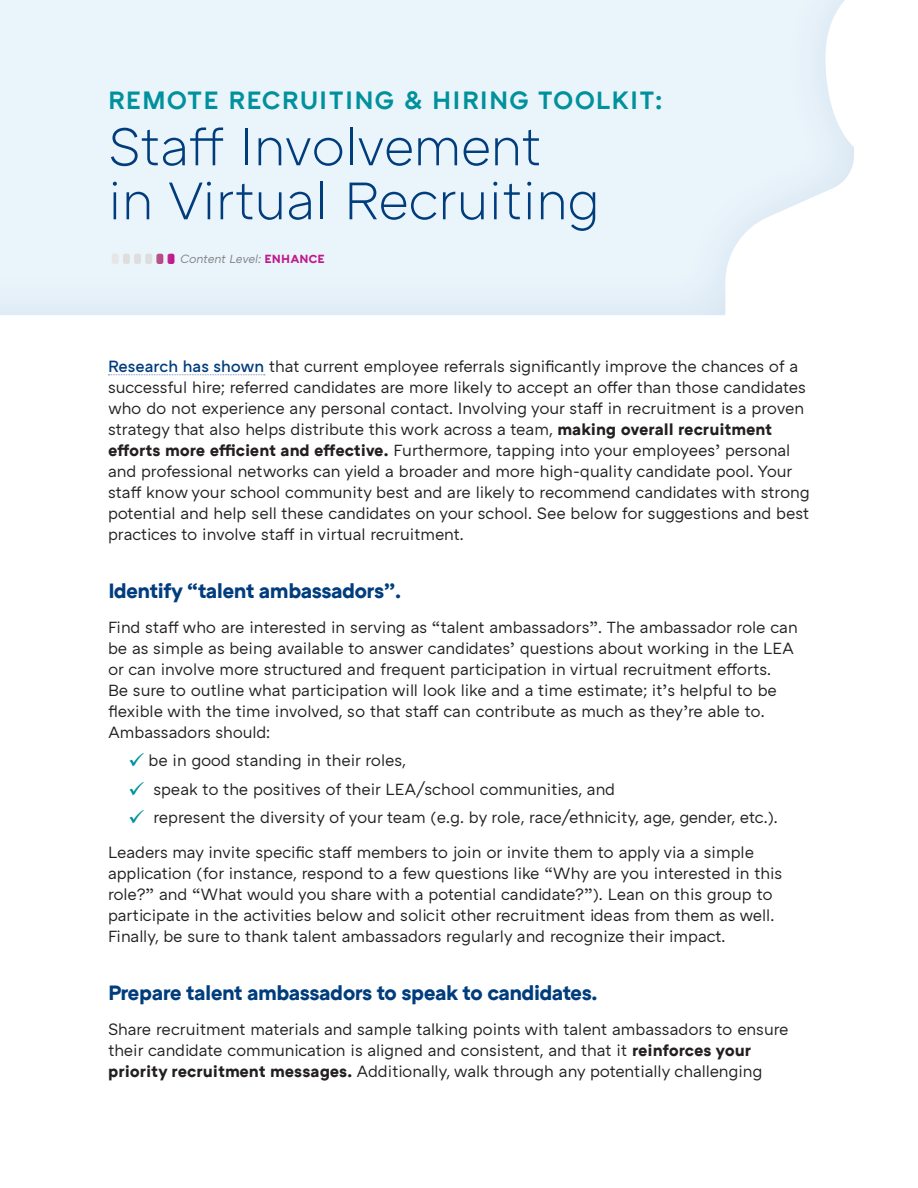
<style>
.page{position:relative;width:918px;height:1188px;background:#fff}
.page>*{position:absolute;margin:0;border:0;box-sizing:border-box;transform-origin:0 0}
.t1{font:300 54px "ATC Arquette";letter-spacing:-.01em;color:#013d7d}
.t2{font:600 25.5px "ATC Arquette";letter-spacing:.03em;color:#00919c}
.t3{font:700 21px "ATC Arquette";letter-spacing:-.03em;color:#013d7d}
.t4{font:16.5px/21px "ATC Arquette";letter-spacing:-.01em;color:#231f20}
.t5{font:italic 12px "ATC Arquette";letter-spacing:-.02em;color:#808285}
.s1{font-weight:700;font-style:normal;color:#c0198d}
.s2{font-weight:500;color:#013d7d}
.s3{font-weight:700}
</style>
<div class="page">
<svg style="left:0;top:0;width:854px;height:376px;fill:#eaf4fb"></svg>
<svg style="left:108px;top:374px;width:157px;height:1px"></svg>
<div style="left:112px;top:254px;width:7px;height:10px;background:#e6e6e6;border-radius:2px"></div>
<div style="left:123px;top:254px;width:7px;height:10px;background:#dedede;border-radius:2px"></div>
<div style="left:134px;top:254px;width:7px;height:10px;background:#dedede;border-radius:2px"></div>
<div style="left:145px;top:254px;width:7px;height:10px;background:#dedede;border-radius:2px"></div>
<svg style="left:156px;top:254px;width:18px;height:10px"></svg>
<h1 class="t2" style="left:108px;top:86px;width:556px">REMOTE RECRUITING &amp; HIRING TOOLKIT:</h1>
<h1 class="t1" style="left:108px;top:117px;width:435px">Staff Involvement</h1>
<h1 class="t1" style="left:108px;top:171px;width:494px">in Virtual Recruiting</h1>
<p class="t5" style="left:180px;top:252px;width:146px">Content Level: <span class="s1">ENHANCE</span></p>
<p class="t4" style="left:108px;top:356px;width:703px"><span class="s2">Research has shown</span> that current employee referrals significantly improve the chances of a successful hire; referred candidates are more likely to accept an offer than those candidates who do not experience any personal contact. Involving your staff in recruitment is a proven strategy that also helps distribute this work across a team, <span class="s3">making overall recruitment efforts more efficient and effective.</span> Furthermore, tapping into your employees’ personal and professional networks can yield a broader and more high-quality candidate pool. Your staff know your school community best and are likely to recommend candidates with strong potential and help sell these candidates on your school. See below for suggestions and best practices to involve staff in virtual recruitment.</p>
<p class="t3" style="left:108px;top:579px;width:295px">Identify “talent ambassadors”.</p>
<p class="t4" style="left:108px;top:617px;width:691px">Find staff who are interested in serving as “talent ambassadors”. The ambassador role can be as simple as being available to answer candidates’ questions about working in the LEA or can involve more structured and frequent participation in virtual recruitment efforts.<br>Be sure to outline what participation will look like and a time estimate; it’s helpful to be flexible with the time involved, so that staff can contribute as much as they’re able to.<br>Ambassadors should:</p>
<p class="t4" style="left:148px;top:751px;width:259px">be in good standing in their roles,</p>
<p class="t4" style="left:153px;top:779px;width:463px">speak to the positives of their LEA/school communities, and</p>
<p class="t4" style="left:153px;top:808px;width:626px">represent the diversity of your team (e.g. by role, race/ethnicity, age, gender, etc.).</p>
<p class="t4" style="left:108px;top:842px;width:676px">Leaders may invite specific staff members to join or invite them to apply via a simple application (for instance, respond to a few questions like “Why are you interested in this role?” and “What would you share with a potential candidate?”). Lean on this group to participate in the activities below and solicit other recruitment ideas from them as well.<br>Finally, be sure to thank talent ambassadors regularly and recognize their impact.</p>
<p class="t3" style="left:108px;top:981px;width:491px">Prepare talent ambassadors to speak to candidates.</p>
<p class="t4" style="left:108px;top:1019px;width:682px">Share recruitment materials and sample talking points with talent ambassadors to ensure their candidate communication is aligned and consistent, and that it <span class="s3">reinforces your priority recruitment messages.</span> Additionally, walk through any potentially challenging</p>
</div>
